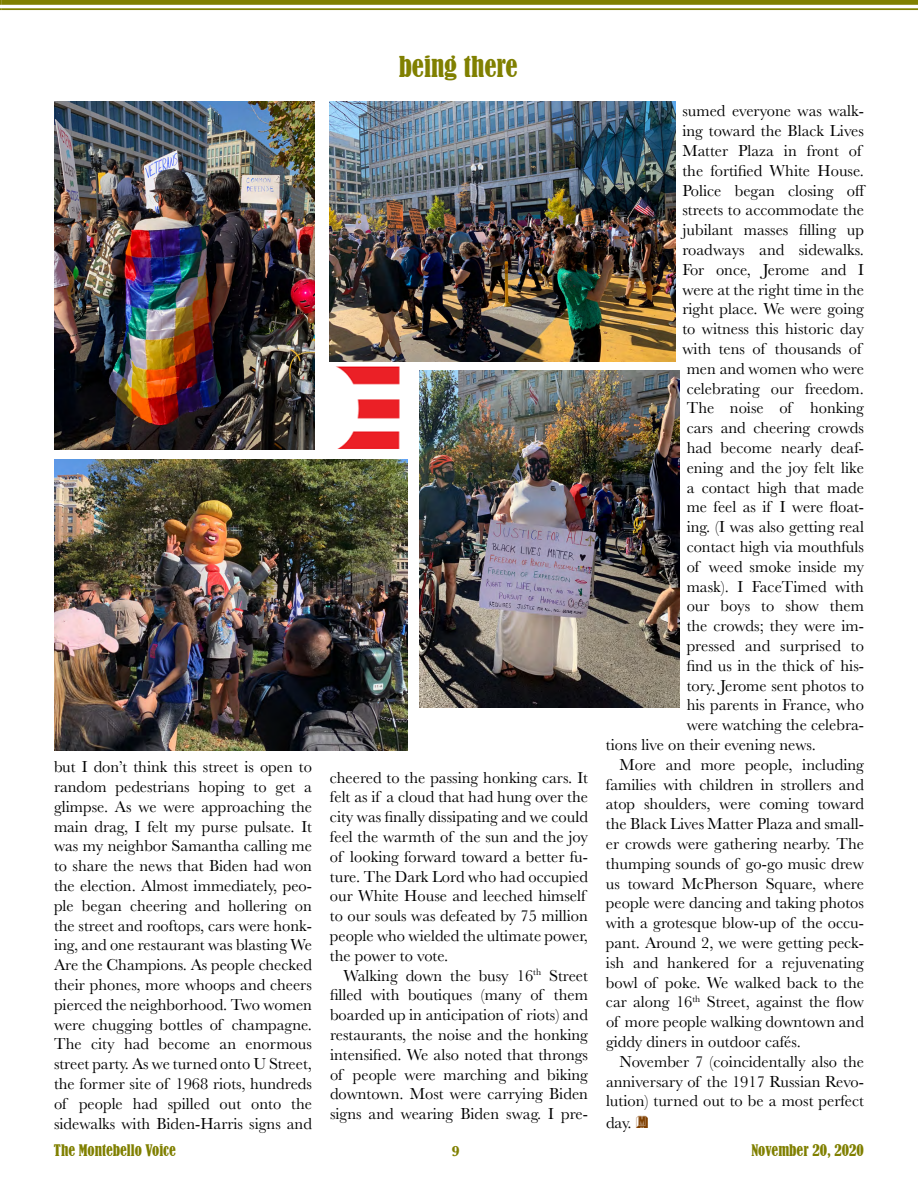
<style>
.page{position:relative;width:918px;height:1188px;background:#fff}
.page>*{position:absolute;margin:0;border:0;box-sizing:border-box;transform-origin:0 0}
.t1{font:condensed 27px "Bernard";color:#808000}
.t2{font:16.5px/19.8px "Baskerville";color:#000;text-align:justify}
.t3{font:condensed 15px "Bernard";color:#808000}
.t4{font:700 15px "Baskerville";color:#808000}
.s1{font-family:"Buxom D";font-size:18px;color:#804000}
</style>
<div class="page">
<svg style="left:0;top:0;width:2px;height:10px"></svg>
<div style="left:2px;top:0;width:916px;height:5px;background:#808000"></div>
<hr style="left:2px;top:8px;width:916px;height:2px;background:#808000">
<img style="left:330px;top:102px;width:346px;height:259px">
<img style="left:54px;top:102px;width:261px;height:347px">
<img style="left:419px;top:370px;width:261px;height:337px">
<img style="left:54px;top:459px;width:354px;height:292px">
<img style="left:336px;top:366px;width:64px;height:83px">
<h1 class="t1" style="left:399px;top:51px;width:120px">being there</h1>
<p class="t2" style="left:54px;top:757px;width:260px">but I don’t think this street is open to random pedestrians hoping to get a glimpse. As we were approaching the main drag, I felt my purse pulsate. It was my neighbor Samantha calling me to share the news that Biden had won the election. Almost immediately, peo&shy;ple began cheering and hollering on the street and rooftops, cars were honk&shy;ing, and one restaurant was blasting We Are the Champions. As people checked their phones, more whoops and cheers pierced the neighborhood. Two women were chugging bottles of champagne.<br>The city had become an enormous street party. As we turned onto U Street, the former site of 1968 riots, hundreds of people had spilled out onto the sidewalks with Biden-Harris signs and</p>
<p class="t2" style="left:330px;top:768px;width:260px;text-align:left">cheered to the passing honking cars. It felt as if a cloud that had hung over the city was finally dissipating and we could feel the warmth of the sun and the joy of looking forward toward a better fu&shy;ture. The Dark Lord who had occupied our White House and leeched himself to our souls was defeated by 75 million people who wielded the ultimate power, the power to vote.</p>
<p class="t2" style="left:330px;top:966px;width:260px;text-indent:13px">Walking down the busy 16<sup>th</sup> Street filled with boutiques (many of them boarded up in anticipation of riots) and restaurants, the noise and the honking intensified. We also noted that throngs of people were marching and biking downtown. Most were carrying Biden signs and wearing Biden swag. I pre-</p>
<p class="t2" style="left:682px;top:101px;width:183px">sumed everyone was walk-</p>
<p class="t2" style="left:682px;top:121px;width:183px">ing toward the Black Lives</p>
<p class="t2" style="left:682px;top:141px;width:181px">Matter Plaza in front of</p>
<p class="t2" style="left:682px;top:161px;width:183px">the fortified White House.</p>
<p class="t2" style="left:682px;top:181px;width:185px">Police began closing off</p>
<p class="t2" style="left:682px;top:200px;width:183px">streets to accommodate the</p>
<p class="t2" style="left:682px;top:220px;width:183px">jubilant masses filling up</p>
<p class="t2" style="left:682px;top:240px;width:183px">roadways and sidewalks.</p>
<p class="t2" style="left:682px;top:260px;width:183px">For once, Jerome and I</p>
<p class="t2" style="left:682px;top:280px;width:183px">were at the right time in the</p>
<p class="t2" style="left:682px;top:299px;width:183px">right place. We were going</p>
<p class="t2" style="left:682px;top:319px;width:183px">to witness this historic day</p>
<p class="t2" style="left:682px;top:339px;width:181px">with tens of thousands of</p>
<p class="t2" style="left:687px;top:359px;width:179px">men and women who were</p>
<p class="t2" style="left:687px;top:379px;width:179px">celebrating our freedom.</p>
<p class="t2" style="left:687px;top:398px;width:179px">The noise of honking</p>
<p class="t2" style="left:687px;top:418px;width:179px">cars and cheering crowds</p>
<p class="t2" style="left:687px;top:438px;width:179px">had become nearly deaf-</p>
<p class="t2" style="left:687px;top:458px;width:179px">ening and the joy felt like</p>
<p class="t2" style="left:687px;top:478px;width:179px">a contact high that made</p>
<p class="t2" style="left:687px;top:497px;width:179px">me feel as if I were float-</p>
<p class="t2" style="left:687px;top:517px;width:179px">ing. (I was also getting real</p>
<p class="t2" style="left:687px;top:537px;width:179px">contact high via mouthfuls</p>
<p class="t2" style="left:687px;top:557px;width:179px">of weed smoke inside my</p>
<p class="t2" style="left:687px;top:577px;width:179px">mask). I FaceTimed with</p>
<p class="t2" style="left:687px;top:596px;width:179px">our boys to show them</p>
<p class="t2" style="left:687px;top:616px;width:179px">the crowds; they were im-</p>
<p class="t2" style="left:687px;top:636px;width:179px">pressed and surprised to</p>
<p class="t2" style="left:687px;top:656px;width:179px">find us in the thick of his-</p>
<p class="t2" style="left:687px;top:676px;width:179px">tory. Jerome sent photos to</p>
<p class="t2" style="left:687px;top:695px;width:179px">his parents in France, who</p>
<p class="t2" style="left:687px;top:715px;width:179px">were watching the celebra-</p>
<p class="t2" style="left:606px;top:735px;width:211px">tions live on their evening news.</p>
<p class="t2" style="left:619px;top:755px;width:246px">More and more people, including</p>
<p class="t2" style="left:606px;top:775px;width:259px">families with children in strollers and</p>
<p class="t2" style="left:606px;top:794px;width:260px">atop shoulders, were coming toward</p>
<p class="t2" style="left:606px;top:814px;width:260px">the Black Lives Matter Plaza and small-</p>
<p class="t2" style="left:606px;top:834px;width:260px">er crowds were gathering nearby. The</p>
<p class="t2" style="left:606px;top:854px;width:260px">thumping sounds of go-go music drew</p>
<p class="t2" style="left:606px;top:874px;width:260px">us toward McPherson Square, where</p>
<p class="t2" style="left:606px;top:893px;width:259px">people were dancing and taking photos</p>
<p class="t2" style="left:606px;top:913px;width:260px">with a grotesque blow-up of the occu-</p>
<p class="t2" style="left:606px;top:933px;width:260px">pant. Around 2, we were getting peck-</p>
<p class="t2" style="left:606px;top:953px;width:260px">ish and hankered for a rejuvenating</p>
<p class="t2" style="left:606px;top:973px;width:260px">bowl of poke. We walked back to the</p>
<p class="t2" style="left:606px;top:992px;width:259px">car along 16<sup>th</sup> Street, against the flow</p>
<p class="t2" style="left:606px;top:1012px;width:259px">of more people walking downtown and</p>
<p class="t2" style="left:606px;top:1032px;width:196px">giddy diners in outdoor cafés.</p>
<p class="t2" style="left:619px;top:1052px;width:246px">November 7 (coincidentally also the</p>
<p class="t2" style="left:606px;top:1072px;width:260px">anniversary of the 1917 Russian Revo-</p>
<p class="t2" style="left:606px;top:1091px;width:260px">lution) turned out to be a most perfect</p>
<p class="t2" style="left:606px;top:1113px;width:44px">day. <span class="s1">M</span></p>
<p class="t3" style="left:54px;top:1141px;width:123px">The Montebello Voice</p>
<p class="t4" style="left:451px;top:1140px;width:10px">9</p>
<p class="t3" style="left:751px;top:1141px;width:114px">November 20, 2020</p>
</div>
